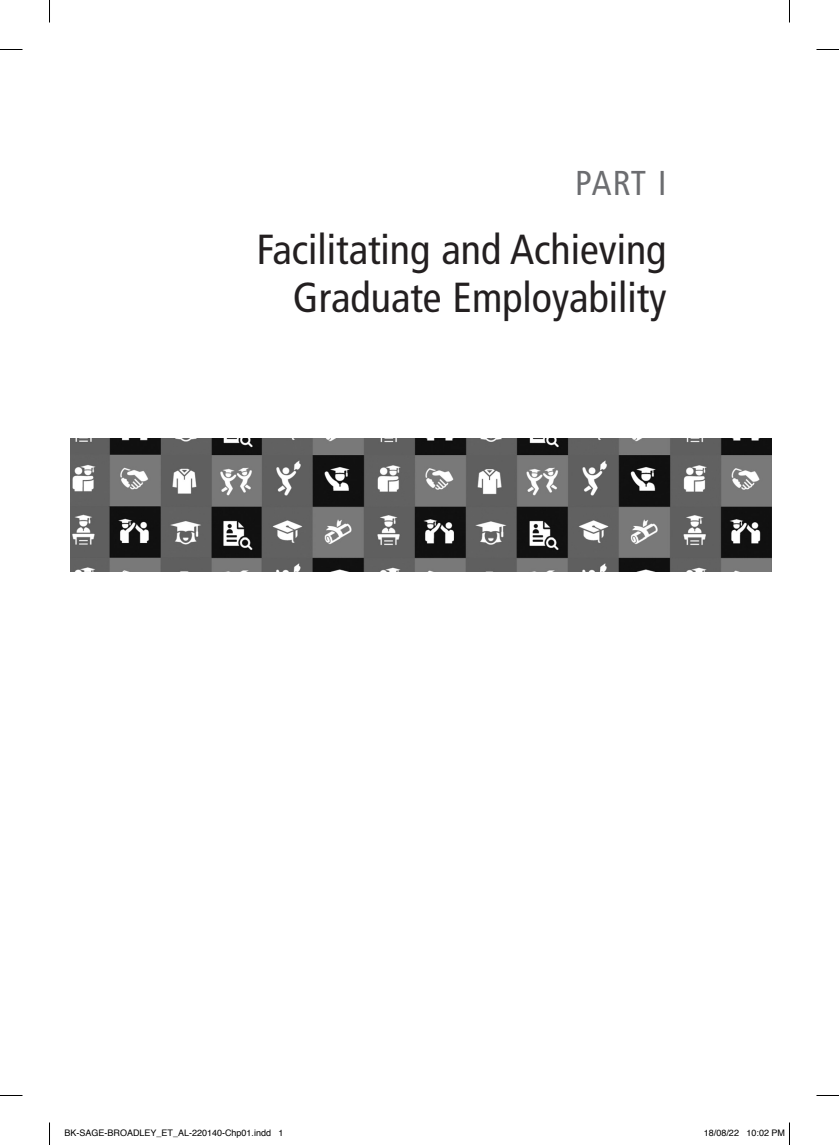
<style>
.page{position:relative;width:839px;height:1145px;background:#fff}
.page>*{position:absolute;margin:0;border:0;box-sizing:border-box;transform-origin:0 0}
.t1{font:condensed 42px/48px "Frutiger LT Pro";color:#231f20;text-align:right}
.t2{font:condensed 34.5px "Frutiger LT Pro";color:#6c6d70}
.t3{font:9px "Helvetica";color:#000}
</style>
<div class="page">
<img style="left:70px;top:438px;width:701px;height:134px">
<svg style="left:0;top:49px;width:22px;height:1px"></svg>
<svg style="left:816px;top:49px;width:23px;height:1px"></svg>
<svg style="left:0;top:1095px;width:22px;height:1px"></svg>
<svg style="left:816px;top:1095px;width:23px;height:1px"></svg>
<svg style="left:49px;top:0;width:1px;height:23px"></svg>
<svg style="left:49px;top:1122px;width:1px;height:23px"></svg>
<svg style="left:789px;top:0;width:1px;height:23px"></svg>
<svg style="left:789px;top:1122px;width:1px;height:23px"></svg>
<h2 class="t2" style="left:575px;top:163px;width:93px">Part I</h2>
<h1 class="t1" style="left:256px;top:226px;width:411px">Facilitating and Achieving<br>Graduate Employability</h1>
<p class="t3" style="left:64px;top:1126px;width:221px">BK-SAGE-BROADLEY_ET_AL-220140-Chp01.indd 1</p>
<p class="t3" style="left:704px;top:1126px;width:83px">18/08/22 10:02 PM</p>
</div>
